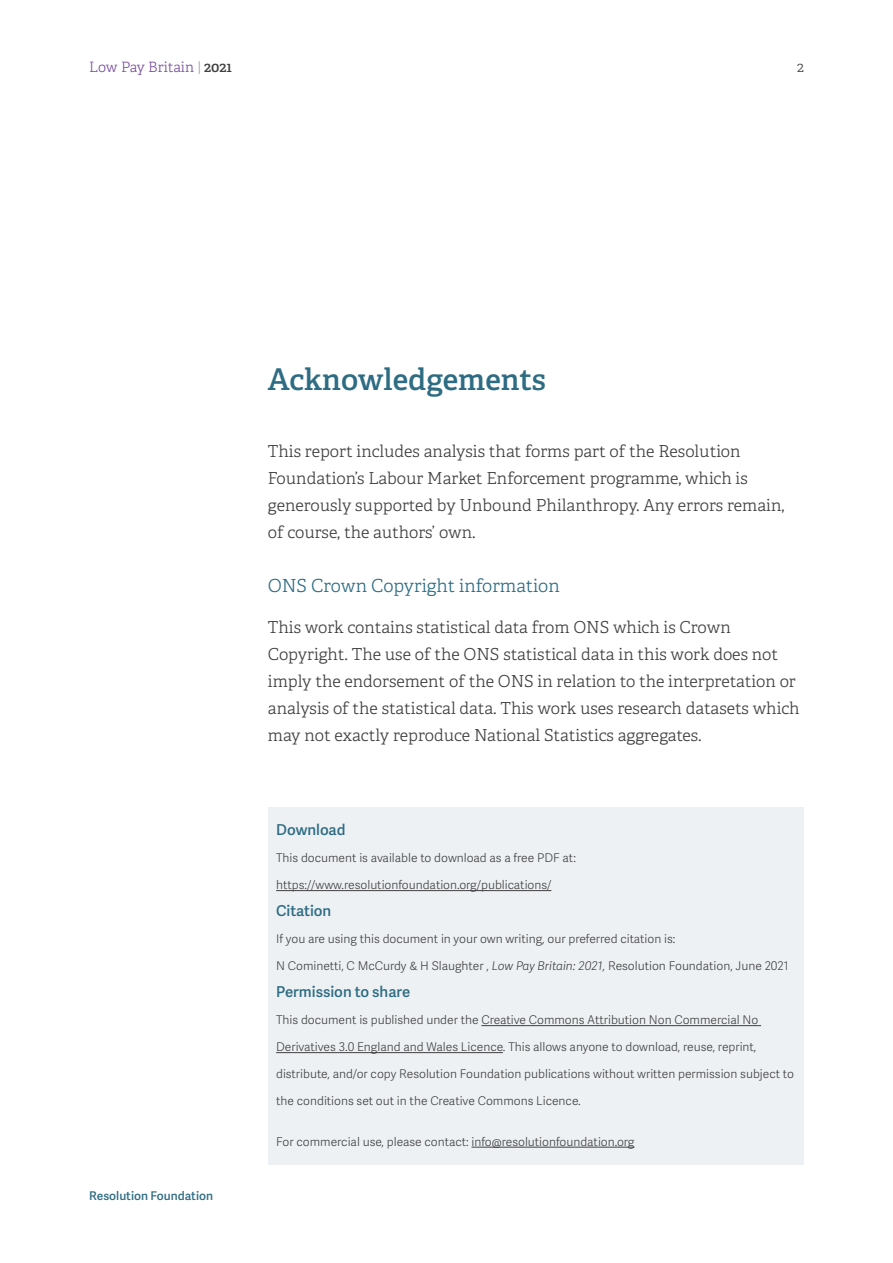
<style>
.page{position:relative;width:893px;height:1263px;background:#fff}
.page>*{position:absolute;margin:0;border:0;box-sizing:border-box;transform-origin:0 0}
.t1{font:600 30px "Adelle";color:#2e6c83}
.t2{font:300 18px "Adelle";color:#2e6c83}
.t3{font:300 16.5px/27px "Adelle";color:#404040}
.t4{font:15px "Adelle Sans Sb";color:#2e6c83}
.t5{font:300 14.25px "Adelle";color:#78509c}
.t6{font:300 14.25px "Adelle";color:#404040}
.t7{font:12px "Adelle Sans Lt";color:#404040}
.t8{font:12px "Adelle Sans Sb";color:#2e6c83}
.s1{font-family:"Adelle Sans Lt";font-weight:400;color:#9f9f9f}
.s2{font-weight:600;color:#404040}
.s3{font-style:italic}
</style>
<div class="page">
<div style="left:268px;top:807px;width:536px;height:358px;background:#eef1f4"></div>
<hr style="left:276px;top:890px;width:275px;height:1px;background:#404040">
<hr style="left:481px;top:1025px;width:280px;height:1px;background:#404040">
<hr style="left:276px;top:1052px;width:227px;height:1px;background:#404040">
<hr style="left:471px;top:1147px;width:163px;height:1px;background:#404040">
<p class="t5" style="left:89px;top:59px;width:144px">Low Pay Britain <span class="s1">|</span> <span class="s2">2021</span></p>
<p class="t6" style="left:797px;top:59px;width:8px">2</p>
<h1 class="t1" style="left:268px;top:360px;width:280px">Acknowledgements</h1>
<h3 class="t3" style="left:268px;top:438px;width:518px">This report includes analysis that forms part of the Resolution Foundation’s Labour Market Enforcement programme, which is generously supported by Unbound Philanthropy. Any errors remain, of course, the authors’ own.</h3>
<h2 class="t2" style="left:268px;top:575px;width:293px">ONS Crown Copyright information</h2>
<p class="t3" style="left:268px;top:614px;width:533px">This work contains statistical data from ONS which is Crown Copyright. The use of the ONS statistical data in this work does not imply the endorsement of the ONS in relation to the interpretation or analysis of the statistical data. This work uses research datasets which may not exactly reproduce National Statistics aggregates.</p>
<p class="t8" style="left:89px;top:1187px;width:125px">Resolution Foundation</p>
<p class="t4" style="left:276px;top:819px;width:71px">Download</p>
<p class="t7" style="left:276px;top:850px;width:301px">This document is available to download as a free PDF at:</p>
<p class="t7" style="left:276px;top:877px;width:277px">https://www.resolutionfoundation.org/publications/</p>
<p class="t4" style="left:276px;top:900px;width:57px">Citation</p>
<p class="t7" style="left:276px;top:931px;width:401px">If you are using this document in your own writing, our preferred citation is:</p>
<p class="t7" style="left:276px;top:958px;width:514px">N Cominetti, C McCurdy &amp; H Slaughter , <span class="s3">Low Pay Britain: 2021,</span> Resolution Foundation, June 2021</p>
<p class="t4" style="left:276px;top:981px;width:136px">Permission to share</p>
<p class="t7" style="left:276px;top:1012px;width:484px">This document is published under the Creative Commons Attribution Non Commercial No</p>
<p class="t7" style="left:276px;top:1039px;width:482px">Derivatives 3.0 England and Wales Licence. This allows anyone to download, reuse, reprint,</p>
<p class="t7" style="left:276px;top:1066px;width:519px">distribute, and/or copy Resolution Foundation publications without written permission subject to</p>
<p class="t7" style="left:276px;top:1093px;width:306px">the conditions set out in the Creative Commons Licence.</p>
<p class="t7" style="left:276px;top:1133px;width:360px">For commercial use, please contact: info@resolutionfoundation.org</p>
</div>
